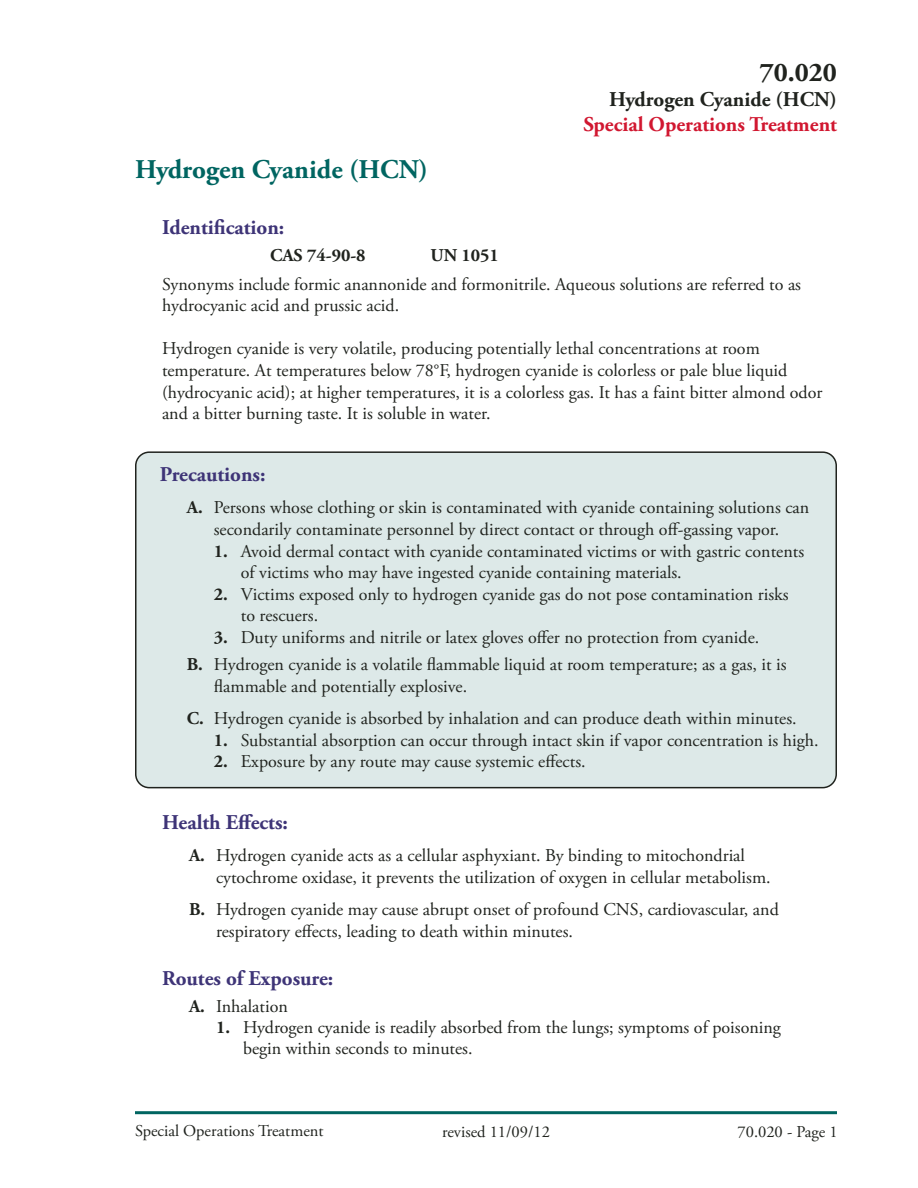
<style>
.page{position:relative;width:918px;height:1188px;background:#fff}
.page>*{position:absolute;margin:0;border:0;box-sizing:border-box;transform-origin:0 0}
.t1{font:700 27px "Adobe Garamond Pro";color:#006561}
.t2{font:700 27px "Adobe Garamond Pro";color:#20231e}
.t3{font:700 21px "Adobe Garamond Pro";color:#3e3477}
.t4{font:700 21px "Adobe Garamond Pro";color:#d11730}
.t5{font:700 21px "Adobe Garamond Pro";color:#20231e}
.t6{font:18px/21.6px "Adobe Garamond Pro";color:#20231e}
.t7{font:700 18px "Adobe Garamond Pro";color:#20231e}
.t8{font:16.5px "Adobe Garamond Pro";color:#20231e}
.s1{font-weight:700}
</style>
<div class="page">
<hr style="left:135px;top:1111px;width:702px;height:3px;background:#006561">
<div style="left:136px;top:452px;width:700px;height:336px;background:#dde9e8;border-radius:14px"></div>
<div style="left:135px;top:451px;width:702px;height:337px;border:2px solid #20231e;border-radius:14px"></div>
<h1 class="t2" style="left:760px;top:57px;width:79px">70.020</h1>
<p class="t5" style="left:609px;top:87px;width:229px">Hydrogen Cyanide (HCN)</p>
<p class="t4" style="left:583px;top:113px;width:255px">Special Operations Treatment</p>
<h1 class="t1" style="left:135px;top:154px;width:295px">Hydrogen Cyanide (HCN)</h1>
<p class="t3" style="left:162px;top:215px;width:124px">Identification:</p>
<p class="t7" style="left:270px;top:245px;width:97px">CAS 74-90-8</p>
<p class="t7" style="left:430px;top:245px;width:70px">UN 1051</p>
<p class="t6" style="left:162px;top:274px;width:641px">Synonyms include formic anannonide and formonitrile. Aqueous solutions are referred to as hydrocyanic acid and prussic acid.</p>
<p class="t6" style="left:162px;top:339px;width:662px">Hydrogen cyanide is very volatile, producing potentially lethal concentrations at room temperature. At temperatures below 78°F, hydrogen cyanide is colorless or pale blue liquid (hydrocyanic acid); at higher temperatures, it is a colorless gas. It has a faint bitter almond odor and a bitter burning taste. It is soluble in water.</p>
<p class="t3" style="left:160px;top:462px;width:107px">Precautions:</p>
<p class="t6" style="left:187px;top:497px;width:624px;text-align:center"><span class="s1">A.</span> Persons whose clothing or skin is contaminated with cyanide containing solutions can secondarily contaminate personnel by direct contact or through off-gassing vapor.</p>
<p class="t6" style="left:241px;top:541px;width:565px;text-indent:-27px"><span class="s1">1.</span> Avoid dermal contact with cyanide contaminated victims or with gastric contents of victims who may have ingested cyanide containing materials.</p>
<p class="t6" style="left:241px;top:584px;width:549px;text-indent:-27px"><span class="s1">2.</span> Victims exposed only to hydrogen cyanide gas do not pose contamination risks to rescuers.</p>
<p class="t6" style="left:187px;top:624px;width:601px;line-height:27px;text-align:center"><span class="s1">3.</span> Duty uniforms and nitrile or latex gloves offer no protection from cyanide.<br><span class="s1">B.</span> Hydrogen cyanide is a volatile flammable liquid at room temperature; as a gas, it is</p>
<p class="t6" style="left:187px;top:670px;width:611px;line-height:32.4px;text-indent:27px">flammable and potentially explosive.<br><span class="s1">C.</span> Hydrogen cyanide is absorbed by inhalation and can produce death within minutes.</p>
<p class="t6" style="left:214px;top:730px;width:606px"><span class="s1">1.</span> Substantial absorption can occur through intact skin if vapor concentration is high.</p>
<p class="t6" style="left:214px;top:751px;width:373px"><span class="s1">2.</span> Exposure by any route may cause systemic effects.</p>
<p class="t3" style="left:162px;top:810px;width:127px">Health Effects:</p>
<p class="t6" style="left:216px;top:845px;width:556px;text-indent:-27px"><span class="s1">A.</span> Hydrogen cyanide acts as a cellular asphyxiant. By binding to mitochondrial cytochrome oxidase, it prevents the utilization of oxygen in cellular metabolism.</p>
<p class="t6" style="left:216px;top:899px;width:564px;text-indent:-27px"><span class="s1">B.</span> Hydrogen cyanide may cause abrupt onset of profound CNS, cardiovascular, and respiratory effects, leading to death within minutes.</p>
<p class="t3" style="left:162px;top:966px;width:173px">Routes of Exposure:</p>
<p class="t6" style="left:189px;top:996px;width:100px"><span class="s1">A.</span> Inhalation</p>
<p class="t6" style="left:243px;top:1018px;width:540px;line-height:21px;text-indent:-27px"><span class="s1">1.</span> Hydrogen cyanide is readily absorbed from the lungs; symptoms of poisoning begin within seconds to minutes.</p>
<p class="t8" style="left:135px;top:1121px;width:190px">Special Operations Treatment</p>
<p class="t8" style="left:442px;top:1121px;width:109px">revised 11/09/12</p>
<p class="t8" style="left:738px;top:1121px;width:102px">70.020 - Page 1</p>
</div>
